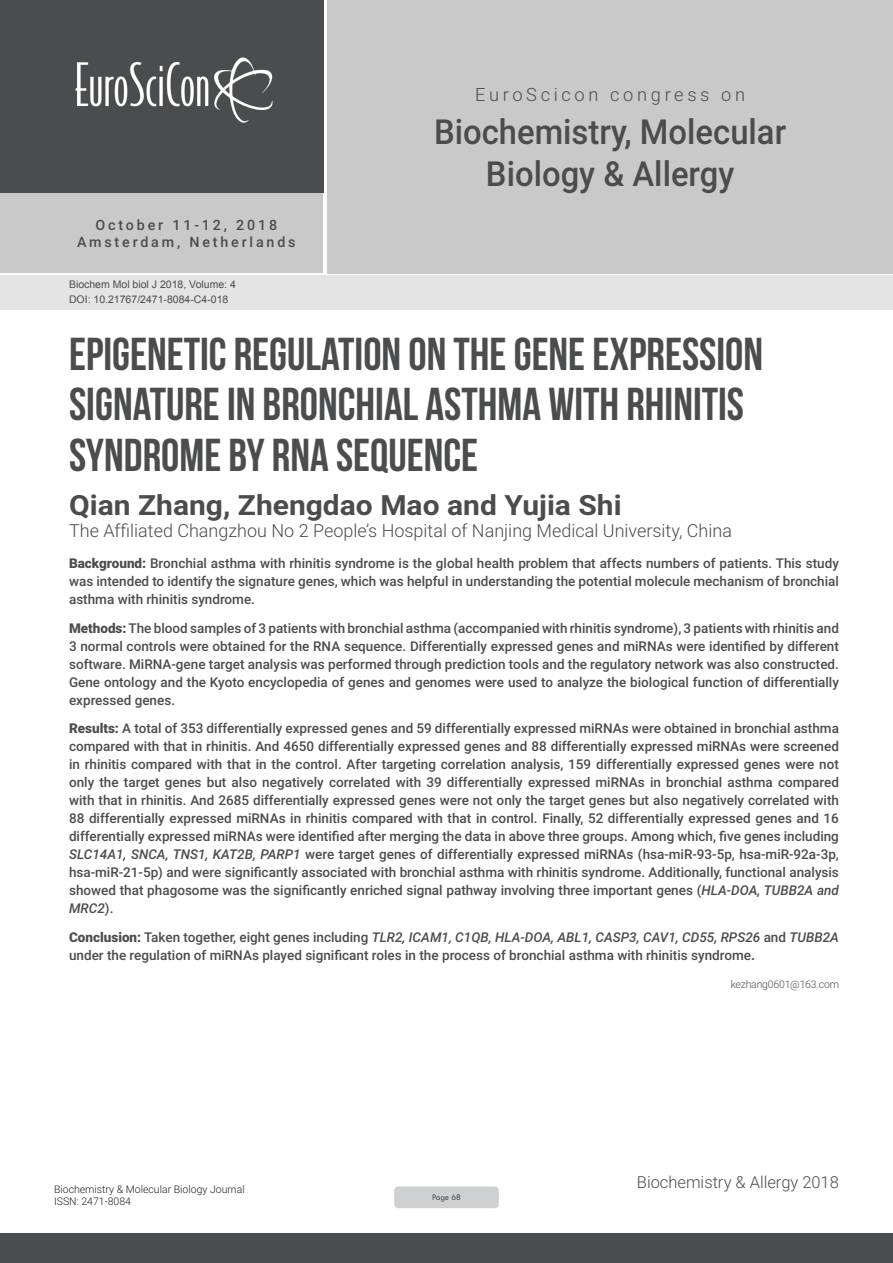
<style>
.page{position:relative;width:893px;height:1263px;background:#fff}
.page>*{position:absolute;margin:0;border:0;box-sizing:border-box;transform-origin:0 0}
.t1{font:46.05px/50.7px "Bebas Neue";color:#4b4c4d}
.t2{font:500 34.5px/41.4px "Roboto";color:#4b4c4d;text-align:center;scale:.95 1}
.t3{font:700 27.9px "Roboto";color:#4b4c4d;scale:1.08 1}
.t4{font:300 18.3px "Roboto";letter-spacing:.2em;color:#4b4c4d}
.t5{font:300 18px "Roboto";color:#4b4c4d}
.t6{font:300 16.5px "Roboto";color:#4b4c4d}
.t7{font:500 14.25px/17.1px "Roboto";letter-spacing:.2em;color:#4b4c4d;text-align:center}
.Abstract{font:500 13.5px/18px "Roboto";color:#4b4c4d;text-align:justify}
.t8{font:10.5px "Arial";color:#4b4c4d}
.t9{font:300 10.5px/12.6px "Roboto";color:#231f20}
.Biography{font:300 10.5px "Roboto";letter-spacing:-.02em;color:#4b4c4d}
.t10{font:9px "Tw Cen";letter-spacing:-.02em;color:#4b4c4d;scale:.95 1}
.s1{font-weight:900}
.s2{font-style:italic}
.s3{font-weight:700}
</style>
<div class="page">
<div style="left:0;top:0;width:323px;height:193px;background:#4b4c4d"></div>
<div style="left:0;top:193px;width:322px;height:80px;background:#c9c9c9"></div>
<div style="left:327px;top:0;width:566px;height:273px;background:#c9c9c9"></div>
<img style="left:75px;top:57px;width:198px;height:66px">
<div style="left:0;top:1233px;width:893px;height:30px;background:#4b4c4d"></div>
<div style="left:1px;top:275px;width:892px;height:35px;background:#e4e4e4"></div>
<div style="left:394px;top:1186px;width:105px;height:22px;background:#cfd0d2;border-radius:4px"></div>
<p class="t7" style="left:77px;top:216px;width:220px">October 11-12, 2018<br>Amsterdam, Netherlands</p>
<p class="t8" style="left:69px;top:278px;width:168px">Biochem Mol biol J 2018, Volume: 4</p>
<p class="t8" style="left:69px;top:292px;width:161px">DOI: 10.21767/2471-8084-C4-018</p>
<h3 class="t4" style="left:475px;top:82px;width:271px">EuroScicon congress on</h3>
<h2 class="t2" style="left:434px;top:110px;width:372px">Biochemistry, Molecular<br>Biology &amp; Allergy</h2>
<p class="t1" style="left:69px;top:328px;width:696px">EPIGENETIC REGULATION ON THE GENE EXPRESSION<br>SIGNATURE IN BRONCHIAL ASTHMA WITH RHINITIS<br>SYNDROME BY RNA SEQUENCE</p>
<p class="t3" style="left:69px;top:485px;width:513px">Qian Zhang, Zhengdao Mao and Yujia Shi</p>
<p class="t5" style="left:69px;top:517px;width:664px">The Affiliated Changzhou No 2 People’s Hospital of Nanjing Medical University, China</p>
<p class="Abstract" style="left:69px;top:554px;width:771px"><span class="s1">Background:</span> Bronchial asthma with rhinitis syndrome is the global health problem that affects numbers of patients. This study was intended to identify the signature genes, which was helpful in understanding the potential molecule mechanism of bronchial asthma with rhinitis syndrome.</p>
<p class="Abstract" style="left:69px;top:618px;width:771px"><span class="s1">Methods:</span> The blood samples of 3 patients with bronchial asthma (accompanied with rhinitis syndrome), 3 patients with rhinitis and 3 normal controls were obtained for the RNA sequence. Differentially expressed genes and miRNAs were identified by different software. MiRNA-gene target analysis was performed through prediction tools and the regulatory network was also constructed.<br>Gene ontology and the Kyoto encyclopedia of genes and genomes were used to analyze the biological function of differentially expressed genes.</p>
<p class="Abstract" style="left:69px;top:719px;width:771px"><span class="s1">Results:</span> A total of 353 differentially expressed genes and 59 differentially expressed miRNAs were obtained in bronchial asthma compared with that in rhinitis. And 4650 differentially expressed genes and 88 differentially expressed miRNAs were screened in rhinitis compared with that in the control. After targeting correlation analysis, 159 differentially expressed genes were not only the target genes but also negatively correlated with 39 differentially expressed miRNAs in bronchial asthma compared with that in rhinitis. And 2685 differentially expressed genes were not only the target genes but also negatively correlated with 88 differentially expressed miRNAs in rhinitis compared with that in control. Finally, 52 differentially expressed genes and 16 differentially expressed miRNAs were identified after merging the data in above three groups. Among which, five genes including <span class="s2">SLC14A1, SNCA, TNS1, KAT2B, PARP1</span> were target genes of differentially expressed miRNAs (hsa-miR-93-5p, hsa-miR-92a-3p, hsa-miR-21-5p) and were significantly associated with bronchial asthma with rhinitis syndrome. Additionally, functional analysis showed that phagosome was the significantly enriched signal pathway involving three important genes (<span class="s2">HLA-DOA, TUBB2A and MRC2</span>).</p>
<p class="Abstract" style="left:69px;top:927px;width:771px"><span class="s1">Conclusion:</span> Taken together, eight genes including <span class="s2">TLR2, ICAM1, C1QB, HLA-DOA, ABL1, CASP3, CAV1, CD55, RPS26</span> and <span class="s2">TUBB2A </span>under the regulation of miRNAs played significant roles in the process of bronchial asthma with rhinitis syndrome<span class="s3">.</span></p>
<p class="Biography" style="left:731px;top:977px;width:110px">kezhang0601@163.com</p>
<p class="t9" style="left:54px;top:1182px;width:192px">Biochemistry &amp; Molecular Biology Journal<br>ISSN: 2471-8084</p>
<p class="t10" style="left:432px;top:1192px;width:32px">Page 68</p>
<p class="t6" style="left:637px;top:1170px;width:204px">Biochemistry &amp; Allergy 2018</p>
</div>
